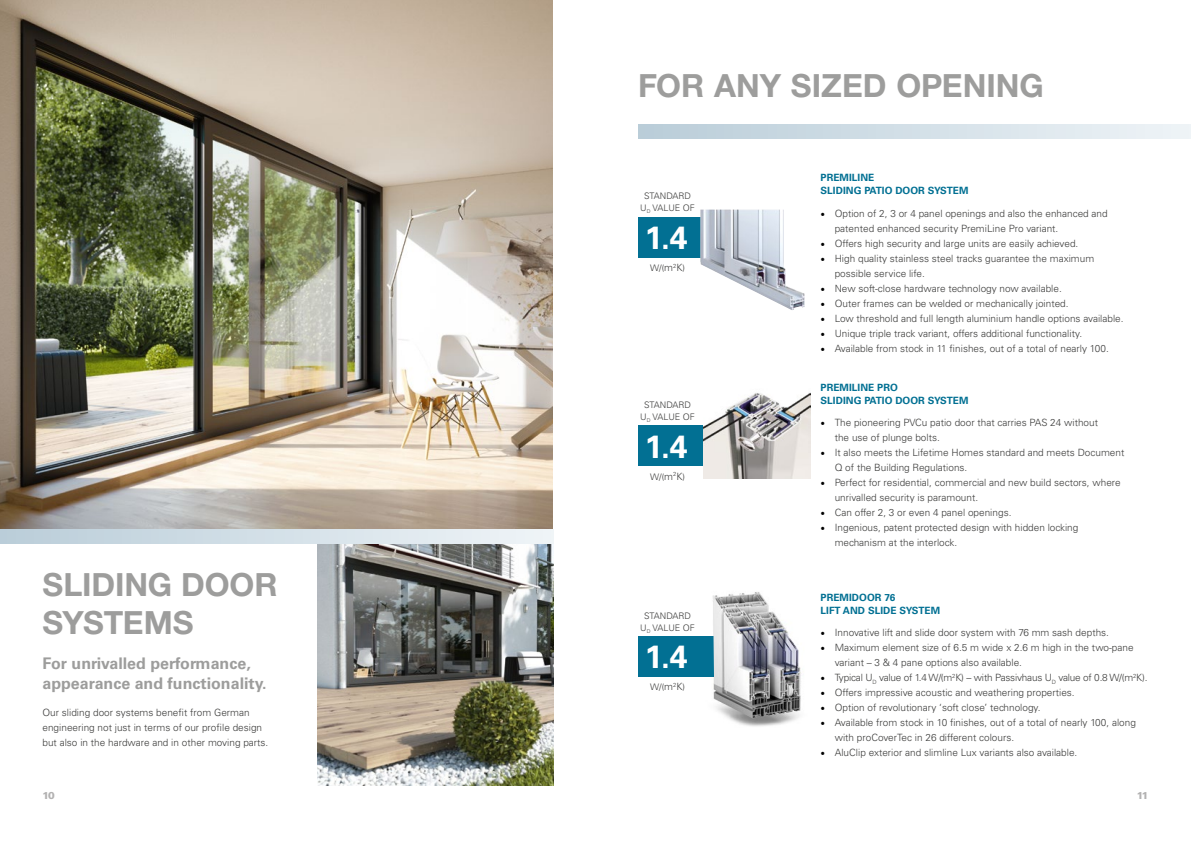
<style>
.page{position:relative;width:1191px;height:842px;background:#fff}
.page>*{position:absolute;margin:0;border:0;box-sizing:border-box;transform-origin:0 0}
.t1{font:700 32px/38.4px "Helvetica Neue LT Pro";letter-spacing:-.005em;color:#9d9d9c}
.t2{font:700 32px "Univers";color:#fff}
.t3{font:700 16px/20px "Univers";color:#9d9d9c}
.t4{font:300 10px/15px "Univers";color:#3c3c3b}
.t5{font:700 10px/13px "Univers";letter-spacing:.005em;color:#027093}
.t6{font:300 10px "Univers";letter-spacing:-.02em;color:#3c3c3b}
.t7{font:900 10px "Univers";color:#b3b2b2}
.t8{font:300 9px/12px "Univers";color:#3c3c3b;text-align:center}
.s1{font-size:10px}
.s2{font-family:"Minion Pro";font-weight:400;font-size:12px;color:#000}
</style>
<div class="page">
<img style="left:712px;top:596px;width:89px;height:131px">
<img style="left:0;top:0;width:553px;height:529px">
<img style="left:318px;top:544px;width:235px;height:241px">
<svg style="left:0;top:529px;width:553px;height:15px"></svg>
<svg style="left:638px;top:124px;width:553px;height:14px"></svg>
<div style="left:638px;top:217px;width:91px;height:40px;background:#027093"></div>
<img style="left:700px;top:209px;width:105px;height:101px">
<div style="left:638px;top:426px;width:91px;height:40px;background:#027093"></div>
<img style="left:703px;top:393px;width:107px;height:85px">
<div style="left:638px;top:636px;width:91px;height:41px;background:#027093"></div>
<img style="left:713px;top:592px;width:87px;height:126px">
<h1 class="t1" style="left:638px;top:66px;width:407px">FOR ANY SIZED OPENING</h1>
<h1 class="t1" style="left:43px;top:565px;width:236px">SLIDING DOOR<br>SYSTEMS</h1>
<h2 class="t3" style="left:43px;top:654px;width:226px">For unrivalled performance, appearance and functionality.</h2>
<p class="t4" style="left:43px;top:704px;width:227px">Our sliding door systems benefit from German engineering not just in terms of our profile design but also in the hardware and in other moving parts.</p>
<p class="t8" style="left:640px;top:190px;width:56px">STANDARD<br>U<sub>D</sub> VALUE OF</p>
<h1 class="t2" style="left:645px;top:219px;width:44px">1.4</h1>
<p class="t8" style="left:650px;top:262px;width:36px">W/(<span class="s1">m</span><sup>2</sup><span class="s1">K</span>)</p>
<p class="t8" style="left:640px;top:399px;width:56px">STANDARD<br>U<sub>D</sub> VALUE OF</p>
<h1 class="t2" style="left:645px;top:428px;width:44px">1.4</h1>
<p class="t8" style="left:650px;top:471px;width:36px">W/(<span class="s1">m</span><sup>2</sup><span class="s1">K</span>)</p>
<p class="t8" style="left:640px;top:609px;width:56px">STANDARD<br>U<sub>D</sub> VALUE OF</p>
<h1 class="t2" style="left:645px;top:638px;width:44px">1.4</h1>
<p class="t8" style="left:650px;top:681px;width:36px">W/(<span class="s1">m</span><sup>2</sup><span class="s1">K</span>)</p>
<p class="t5" style="left:820px;top:171px;width:149px">PREMILINE<br>SLIDING PATIO DOOR SYSTEM</p>
<p class="t4" style="left:834px;top:205px;width:274px;text-indent:-14px"><span class="s2">•</span> Option of 2, 3 or 4 panel openings and also the enhanced and patented enhanced security PremiLine Pro variant.</p>
<p class="t4" style="left:820px;top:235px;width:259px"><span class="s2">•</span> Offers high security and large units are easily achieved.</p>
<p class="t4" style="left:834px;top:250px;width:261px;text-indent:-14px"><span class="s2">•</span> High quality stainless steel tracks guarantee the maximum possible service life.</p>
<p class="t4" style="left:820px;top:280px;width:243px"><span class="s2">•</span> New soft-close hardware technology now available.</p>
<p class="t4" style="left:820px;top:295px;width:249px"><span class="s2">•</span> Outer frames can be welded or mechanically jointed.</p>
<p class="t4" style="left:820px;top:310px;width:304px"><span class="s2">•</span> Low threshold and full length aluminium handle options available.</p>
<p class="t4" style="left:820px;top:325px;width:263px"><span class="s2">•</span> Unique triple track variant, offers additional functionality.</p>
<p class="t4" style="left:820px;top:340px;width:290px"><span class="s2">•</span> Available from stock in 11 finishes, out of a total of nearly 100.</p>
<p class="t5" style="left:820px;top:381px;width:149px">PREMILINE PRO<br>SLIDING PATIO DOOR SYSTEM</p>
<p class="t4" style="left:834px;top:415px;width:265px;text-indent:-14px"><span class="s2">•</span> The pioneering PVCu patio door that carries PAS 24 without the use of plunge bolts.</p>
<p class="t4" style="left:834px;top:445px;width:291px;text-indent:-14px"><span class="s2">•</span> It also meets the Lifetime Homes standard and meets Document<br>Q of the Building Regulations.</p>
<p class="t4" style="left:834px;top:475px;width:287px;text-indent:-14px"><span class="s2">•</span> Perfect for residential, commercial and new build sectors, where unrivalled security is paramount.</p>
<p class="t4" style="left:820px;top:505px;width:192px"><span class="s2">•</span> Can offer 2, 3 or even 4 panel openings.</p>
<p class="t4" style="left:834px;top:520px;width:245px;text-indent:-14px"><span class="s2">•</span> Ingenious, patent protected design with hidden locking mechanism at the interlock.</p>
<p class="t5" style="left:820px;top:591px;width:121px">PREMIDOOR 76<br>LIFT AND SLIDE SYSTEM</p>
<p class="t4" style="left:820px;top:625px;width:290px"><span class="s2">•</span> Innovative lift and slide door system with 76 mm sash depths.</p>
<p class="t4" style="left:834px;top:640px;width:300px;text-indent:-14px"><span class="s2">•</span> Maximum element size of 6.5 m wide x 2.6 m high in the two-pane variant – 3 &amp; 4 pane options also available.</p>
<p class="t6" style="left:820px;top:672px;width:328px"><span class="s2">•</span> Typical U<sub>D</sub> value of 1.4 W/(m<sup>2</sup>K) – with Passivhaus U<sub>D</sub> value of 0.8 W/(m<sup>2</sup>K).</p>
<p class="t4" style="left:820px;top:685px;width:256px"><span class="s2">•</span> Offers impressive acoustic and weathering properties.</p>
<p class="t4" style="left:820px;top:700px;width:222px"><span class="s2">•</span> Option of revolutionary ‘soft close’ technology.</p>
<p class="t4" style="left:834px;top:715px;width:303px;text-indent:-14px"><span class="s2">•</span> Available from stock in 10 finishes, out of a total of nearly 100, along with proCoverTec in 26 different colours.</p>
<p class="t4" style="left:820px;top:745px;width:258px"><span class="s2">•</span> AluClip exterior and slimline Lux variants also available.</p>
<p class="t7" style="left:43px;top:790px;width:14px">10</p>
<p class="t7" style="left:1136px;top:790px;width:13px">11</p>
</div>
